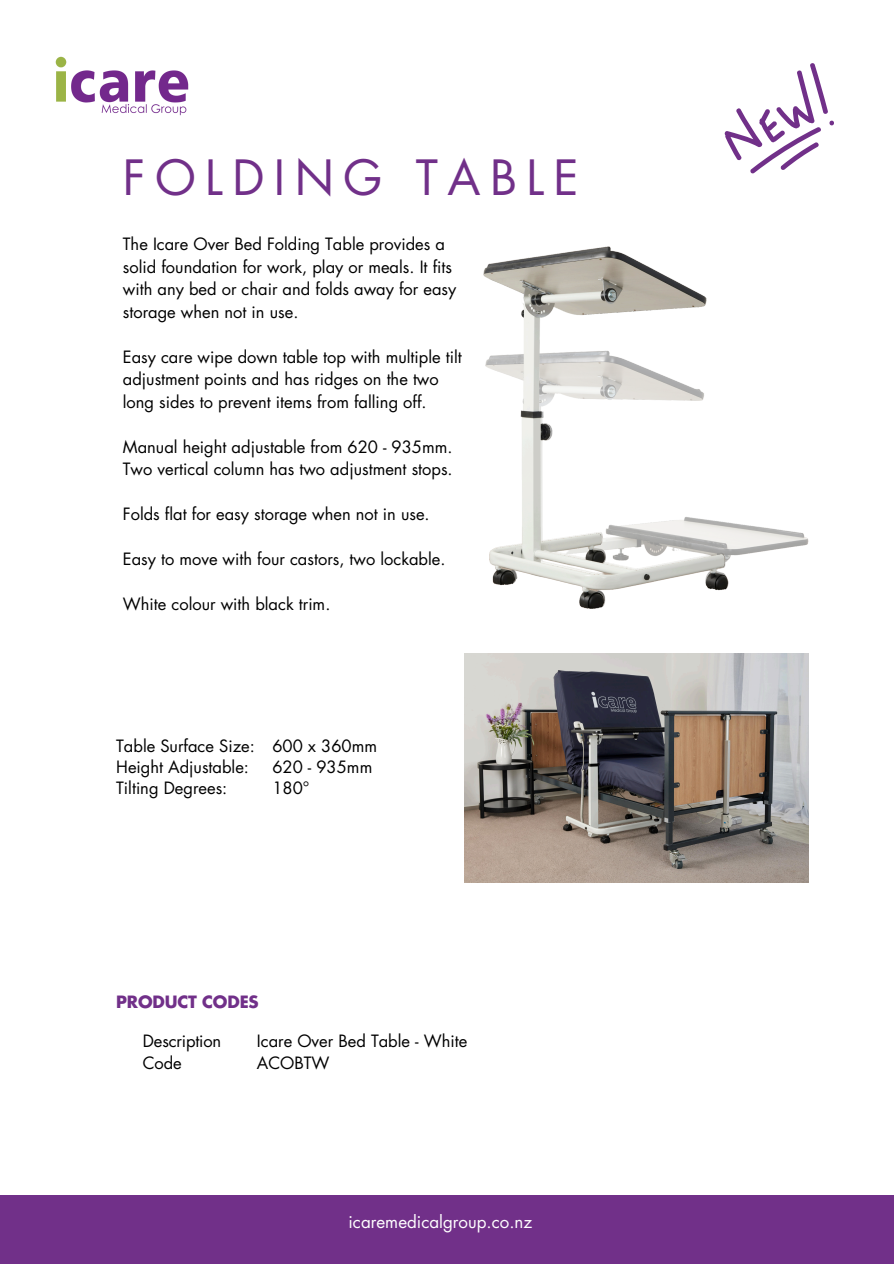
<style>
.page{position:relative;width:894px;height:1264px;background:#fff}
.page>*{position:absolute;margin:0;border:0;box-sizing:border-box;transform-origin:0 0}
.t1{font:47.25px "Futura Std";letter-spacing:.2em;color:#713089}
.t2{font:16.95px "Futura Std";color:#fff}
.t3{font:16.5px/22.5px "Futura Std";color:#000}
.t4{font:700 16.5px "Futura Std";letter-spacing:-.01em;color:#713089}
</style>
<div class="page">
<img style="left:55px;top:56px;width:134px;height:60px">
<div style="left:0;top:1194px;width:893px;height:69px;background:#713089"></div>
<img style="left:751px;top:526px;width:58px;height:28px">
<img style="left:483px;top:246px;width:268px;height:363px">
<img style="left:464px;top:653px;width:344px;height:229px">
<svg style="left:724px;top:63px;width:110px;height:110px"></svg>
<p class="t1" style="left:123px;top:156px;width:457px">FOLDING TABLE</p>
<p class="t3" style="left:123px;top:234px;width:335px">The Icare Over Bed Folding Table provides a solid foundation for work, play or meals. It fits with any bed or chair and folds away for easy storage when not in use.</p>
<p class="t3" style="left:123px;top:346px;width:340px">Easy care wipe down table top with multiple tilt adjustment points and has ridges on the two long sides to prevent items from falling off.</p>
<p class="t3" style="left:123px;top:436px;width:331px">Manual height adjustable from 620 - 935mm.<br>Two vertical column has two adjustment stops.</p>
<p class="t3" style="left:123px;top:504px;width:308px">Folds flat for easy storage when not in use.</p>
<p class="t3" style="left:123px;top:549px;width:324px">Easy to move with four castors, two lockable.</p>
<p class="t3" style="left:123px;top:594px;width:209px">White colour with black trim.</p>
<p class="t3" style="left:116px;top:735px;width:140px">Table Surface Size:</p>
<p class="t3" style="left:116px;top:756px;width:134px">Height Adjustable:</p>
<p class="t3" style="left:116px;top:777px;width:113px">Tilting Degrees:</p>
<p class="t3" style="left:272px;top:735px;width:106px">600 x 360mm</p>
<h2 class="t3" style="left:272px;top:756px;width:101px">620 - 935mm</h2>
<p class="t3" style="left:272px;top:777px;width:39px">180°</p>
<p class="t4" style="left:116px;top:993px;width:144px">PRODUCT CODES</p>
<p class="t3" style="left:143px;top:1030px;width:80px">Description</p>
<p class="t3" style="left:143px;top:1052px;width:40px">Code</p>
<p class="t3" style="left:257px;top:1030px;width:212px">Icare Over Bed Table - White</p>
<p class="t3" style="left:257px;top:1052px;width:74px">ACOBTW</p>
<p class="t2" style="left:348px;top:1213px;width:185px">icaremedicalgroup.co.nz</p>
</div>
